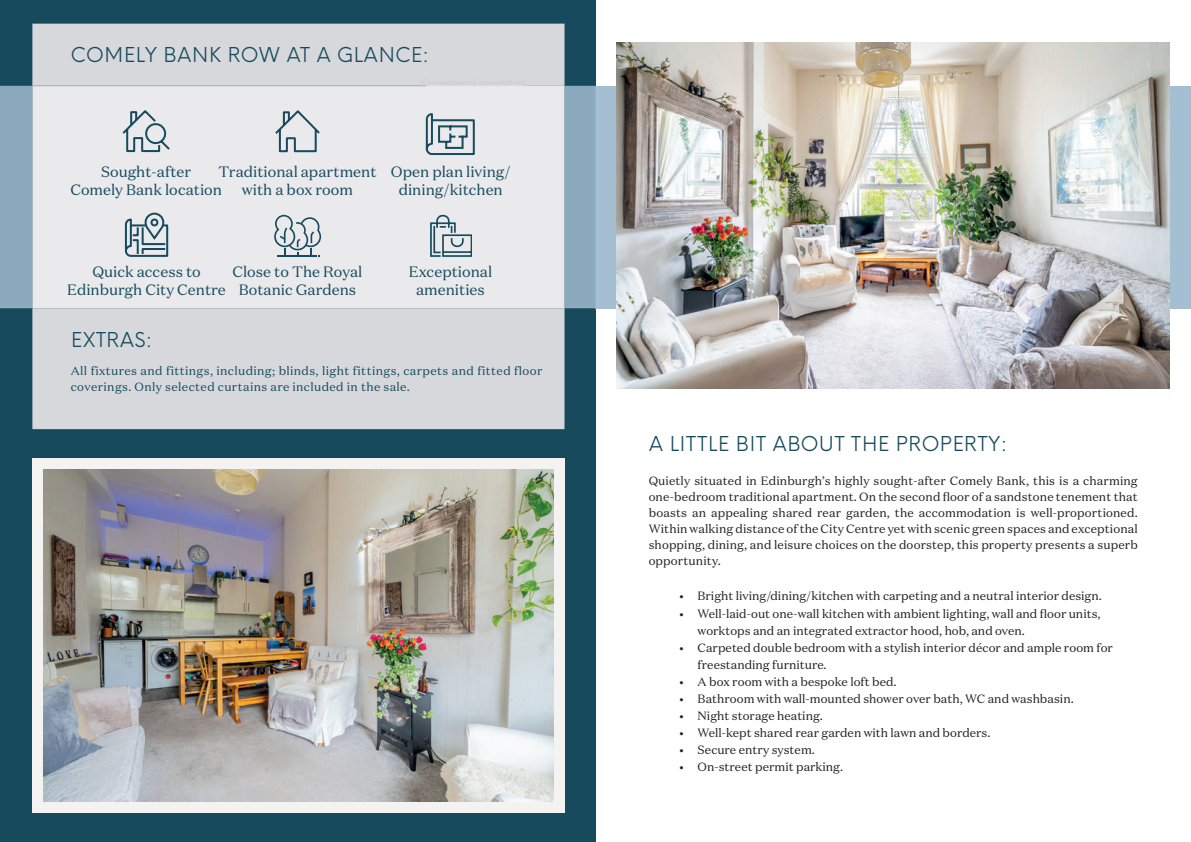
<style>
.page{position:relative;width:1191px;height:842px;background:#fff}
.page>*{position:absolute;margin:0;border:0;box-sizing:border-box;transform-origin:0 0}
.t1{font:20px "Coulters Neue Einstellung";letter-spacing:.01em;color:#164a5c}
.t2{font:15px/18px "Domaine Text";color:#164a5c;text-align:center}
.t3{font:12px/16px "Domaine Text";color:#231f20}
.t4{font:12px/16px "Domaine Text";letter-spacing:.03em;color:#164a5c}
</style>
<div class="page">
<div style="left:0;top:0;width:595px;height:842px;background:#164a5c"></div>
<img style="left:43px;top:469px;width:511px;height:333px">
<div style="left:32px;top:458px;width:11px;height:355px;background:#f5f2f2"></div>
<div style="left:554px;top:458px;width:10px;height:355px;background:#f5f2f2"></div>
<div style="left:32px;top:458px;width:532px;height:11px;background:#f5f2f2"></div>
<div style="left:32px;top:802px;width:532px;height:11px;background:#f5f2f2"></div>
<div style="left:595px;top:86px;width:596px;height:222px;background:#a4bed2"></div>
<div style="left:0;top:86px;width:595px;height:222px;background:#8caabe"></div>
<img style="left:617px;top:42px;width:552px;height:346px">
<div style="left:32px;top:24px;width:532px;height:405px;background:#d7d8dc"></div>
<div style="left:420px;top:79px;width:105px;height:7px;background:#d7d8dc"></div>
<div style="left:32px;top:86px;width:532px;height:222px;background:#eae9ec"></div>
<hr style="left:420px;top:86px;width:105px;height:4px;background:#eae9ec">
<svg style="left:274px;top:215px;width:47px;height:42px"></svg>
<svg style="left:124px;top:212px;width:45px;height:46px"></svg>
<svg style="left:120px;top:108px;width:52px;height:45px;background:#c1cad0"></svg>
<svg style="left:425px;top:112px;width:51px;height:44px"></svg>
<hr style="left:32px;top:85px;width:394px;height:1px;background:#9bb8ce">
<svg style="left:273px;top:108px;width:49px;height:45px;background:#c6ced3"></svg>
<svg style="left:430px;top:215px;width:41px;height:42px;background:#afbdc4"></svg>
<h1 class="t1" style="left:71px;top:37px;width:360px">COMELY BANK ROW AT A GLANCE:</h1>
<p class="t2" style="left:70px;top:162px;width:153px">Sought-after<br>Comely Bank location</p>
<p class="t2" style="left:218px;top:163px;width:160px">Traditional apartment with a box room</p>
<p class="t2" style="left:391px;top:163px;width:121px">Open plan living/ dining/kitchen</p>
<p class="t2" style="left:232px;top:263px;width:131px">Close to The Royal<br>Botanic Gardens</p>
<p class="t2" style="left:409px;top:263px;width:85px">Exceptional amenities</p>
<p class="t2" style="left:67px;top:263px;width:160px">Quick access to<br>Edinburgh City Centre</p>
<h1 class="t1" style="left:71px;top:322px;width:83px">EXTRAS:</h1>
<p class="t4" style="left:71px;top:362px;width:473px">All fixtures and fittings, including; blinds, light fittings, carpets and fitted floor coverings. Only selected curtains are included in the sale.</p>
<h1 class="t1" style="left:649px;top:426px;width:360px">A LITTLE BIT ABOUT THE PROPERTY:</h1>
<p class="t3" style="left:648px;top:473px;width:491px;text-align:justify">Quietly situated in Edinburgh’s highly sought-after Comely Bank, this is a charming one-bedroom traditional apartment. On the second floor of a sandstone tenement that boasts an appealing shared rear garden, the accommodation is well-proportioned.<br>Within walking distance of the City Centre yet with scenic green spaces and exceptional shopping, dining, and leisure choices on the doorstep, this property presents a superb opportunity.</p>
<p class="t3" style="left:679px;top:588px;width:424px">• Bright living/dining/kitchen with carpeting and a neutral interior design.</p>
<p class="t3" style="left:697px;top:605px;width:404px;line-height:17px;text-indent:-18px">• Well-laid-out one-wall kitchen with ambient lighting, wall and floor units, worktops and an integrated extractor hood, hob, and oven.</p>
<p class="t3" style="left:697px;top:639px;width:417px;line-height:17px;text-indent:-18px">• Carpeted double bedroom with a stylish interior décor and ample room for freestanding furniture.</p>
<p class="t3" style="left:679px;top:673px;width:219px">• A box room with a bespoke loft bed.</p>
<p class="t3" style="left:679px;top:690px;width:395px">• Bathroom with wall-mounted shower over bath, WC and washbasin.</p>
<p class="t3" style="left:679px;top:707px;width:145px">• Night storage heating.</p>
<p class="t3" style="left:679px;top:724px;width:312px">• Well-kept shared rear garden with lawn and borders.</p>
<p class="t3" style="left:679px;top:741px;width:137px">• Secure entry system.</p>
<p class="t3" style="left:679px;top:758px;width:165px">• On-street permit parking.</p>
</div>
